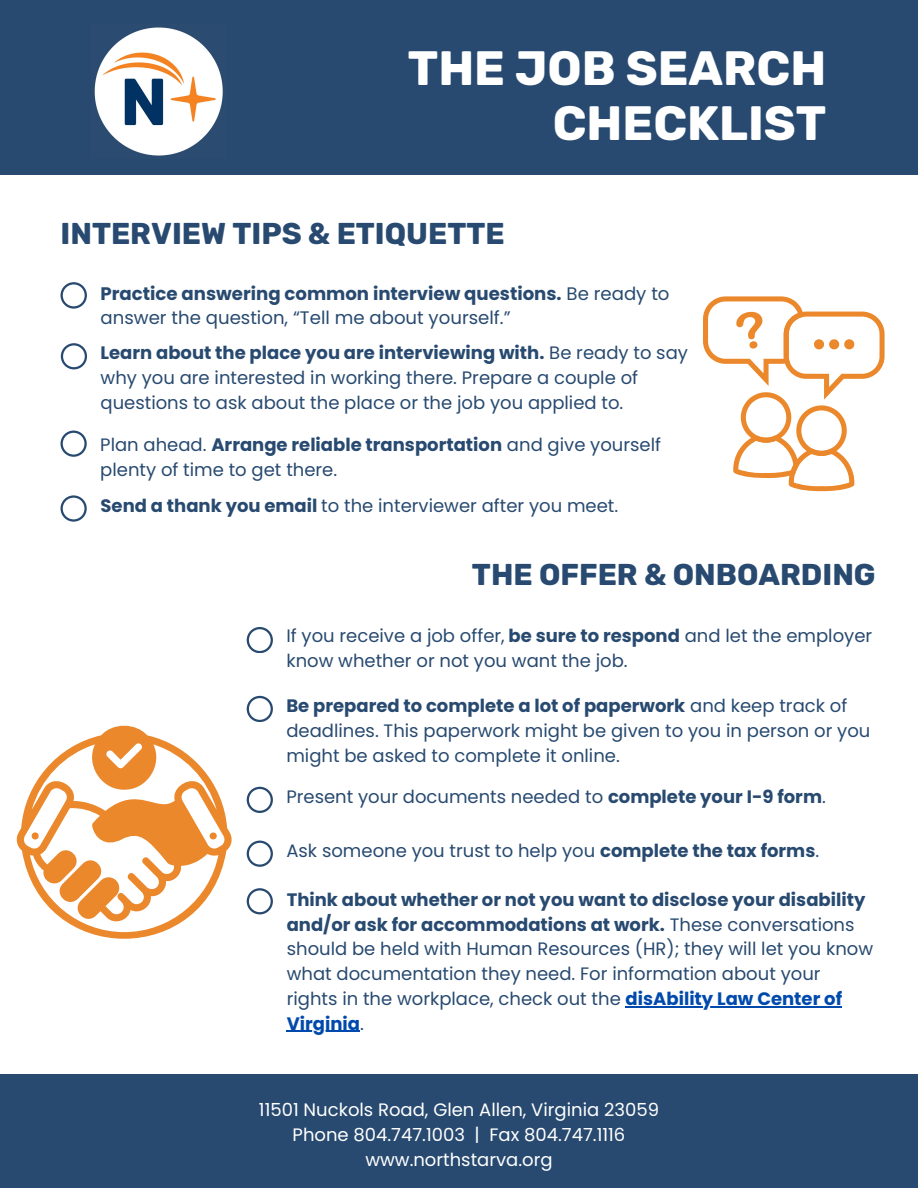
<style>
.page{position:relative;width:918px;height:1188px;background:#fff}
.page>*{position:absolute;margin:0;border:0;box-sizing:border-box;transform-origin:0 0}
.t1{font:700 48px/55.2px "Rubik";color:#fff;text-align:right}
.t2{font:700 30px "Rubik";color:#284a70}
.t3{font:18.15px/24.8px "Poppins";color:#284a70}
.t4{font:18px/24.8px "Poppins";color:#284a70}
.t5{font:18px "Poppins";color:#fff}
.t6{font:700 18px "Poppins";color:#004aad}
.s1{font-weight:700}
.s2{font-weight:700;color:#004aad}
.s3{font-weight:400;color:#284a70}
</style>
<div class="page">
<svg style="left:61px;top:282px;width:26px;height:27px"></svg>
<svg style="left:61px;top:343px;width:26px;height:26px"></svg>
<svg style="left:61px;top:431px;width:25px;height:25px"></svg>
<div style="left:0;top:1074px;width:918px;height:114px;background:#284a70"></div>
<svg style="left:61px;top:495px;width:25px;height:26px"></svg>
<svg style="left:247px;top:627px;width:26px;height:26px"></svg>
<svg style="left:247px;top:696px;width:26px;height:26px"></svg>
<svg style="left:247px;top:787px;width:26px;height:26px"></svg>
<div style="left:0;top:0;width:918px;height:175px;background:#284a70"></div>
<img style="left:94px;top:27px;width:129px;height:129px">
<svg style="left:247px;top:841px;width:26px;height:25px"></svg>
<svg style="left:247px;top:888px;width:26px;height:26px"></svg>
<svg style="left:703px;top:296px;width:181px;height:195px"></svg>
<svg style="left:16px;top:725px;width:216px;height:214px"></svg>
<svg style="left:210px;top:831px;width:7px;height:10px"></svg>
<svg style="left:30px;top:832px;width:10px;height:8px"></svg>
<svg style="left:53px;top:854px;width:55px;height:55px"></svg>
<hr style="left:626px;top:1006px;width:216px;height:1px;background:#004aad">
<hr style="left:287px;top:1031px;width:73px;height:1px;background:#004aad">
<h1 class="t1" style="left:408px;top:41px;width:420px">THE JOB SEARCH<br>CHECKLIST</h1>
<h2 class="t2" style="left:61px;top:215px;width:446px">INTERVIEW TIPS &amp; ETIQUETTE</h2>
<h2 class="t3" style="left:101px;top:281px;width:570px"><span class="s1">Practice answering common interview questions.</span> Be ready to answer the question, “Tell me about yourself.”</h2>
<p class="t4" style="left:101px;top:341px;width:589px"><span class="s1">Learn about the place you are interviewing with.</span> Be ready to say why you are interested in working there. Prepare a couple of questions to ask about the place or the job you applied to.</p>
<p class="t4" style="left:100px;top:432px;width:562px">Plan ahead. <span class="s1">Arrange reliable transportation</span> and give yourself plenty of time to get there.</p>
<p class="t4" style="left:101px;top:493px;width:519px"><span class="s1">Send a thank you email</span> to the interviewer after you meet.</p>
<p class="t2" style="left:472px;top:557px;width:405px">THE OFFER &amp; ONBOARDING</p>
<p class="t4" style="left:286px;top:623px;width:587px">If you receive a job offer, <span class="s1">be sure to respond</span> and let the employer know whether or not you want the job.</p>
<p class="t4" style="left:286px;top:693px;width:585px"><span class="s1">Be prepared to complete a lot of paperwork</span> and keep track of deadlines. This paperwork might be given to you in person or you might be asked to complete it online.</p>
<p class="t4" style="left:286px;top:784px;width:541px">Present your documents needed to <span class="s1">complete your I-9 form</span>.</p>
<p class="t4" style="left:286px;top:838px;width:534px">Ask someone you trust to help you <span class="s1">complete the tax forms</span>.</p>
<p class="t4" style="left:287px;top:887px;width:588px"><span class="s1">Think about whether or not you want to disclose your disability and/or ask for accommodations at work.</span> These conversations should be held with Human Resources (HR); they will let you know what documentation they need. For information about your rights in the workplace, check out the <span class="s2">disAbility Law Center of</span></p>
<p class="t6" style="left:287px;top:1011px;width:79px">Virginia<span class="s3">.</span></p>
<p class="t5" style="left:259px;top:1098px;width:402px">11501 Nuckols Road, Glen Allen, Virginia 23059</p>
<p class="t5" style="left:293px;top:1122px;width:334px">Phone 804.747.1003 | Fax 804.747.1116</p>
<p class="t5" style="left:365px;top:1147px;width:189px">www.northstarva.org</p>
</div>
